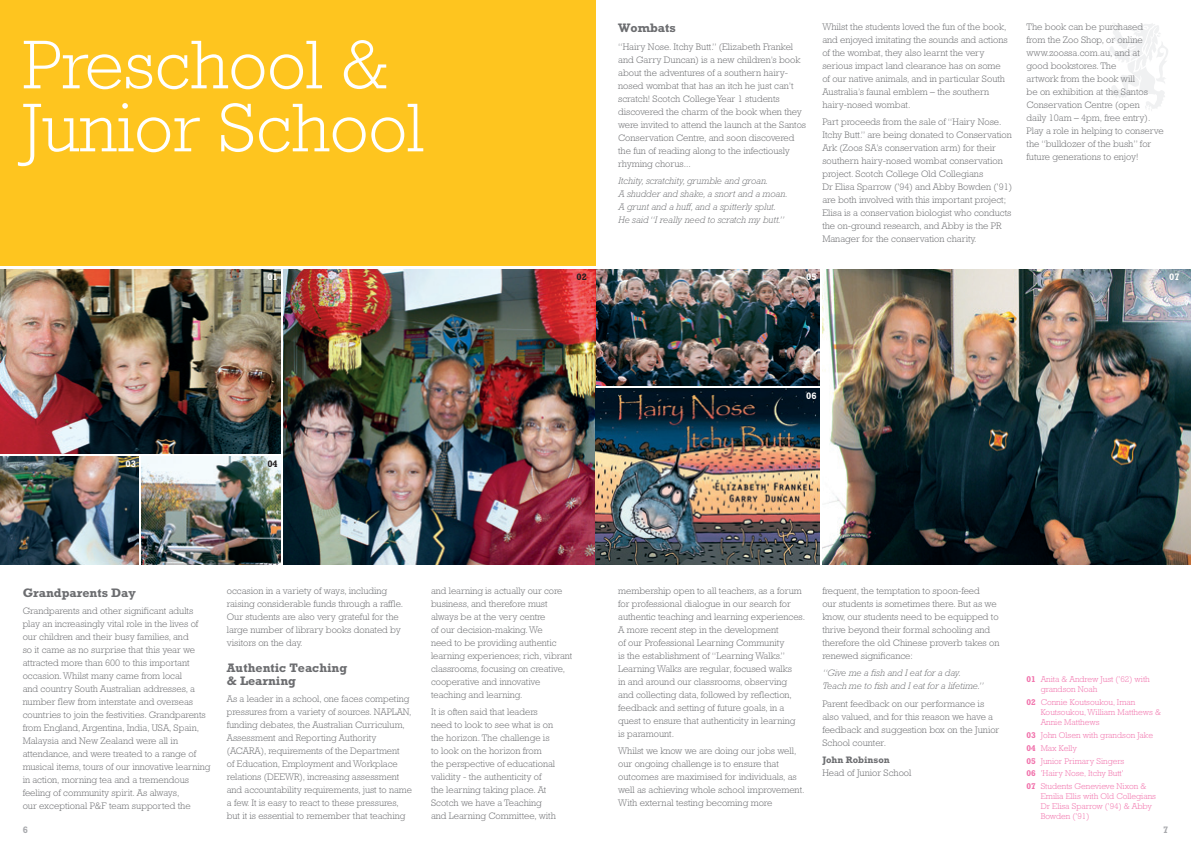
<style>
.page{position:relative;width:1191px;height:842px;background:#fff}
.page>*{position:absolute;margin:0;border:0;box-sizing:border-box;transform-origin:0 0}
.t1{font:300 70px/63px "Rockwell";color:#fff}
.t2{font:700 12.5px/13px "Rockwell";color:#6c6d70}
.t3{font:300 9.5px/13px "Rockwell";color:#6c6d70}
.t4{font:italic 300 9.5px/13px "Rockwell";color:#6c6d70}
.t5{font:700 9.5px "Rockwell";color:#6c6d70}
.t6{font:700 9.5px "Rockwell";color:#fff}
.t7{font:700 9.5px "Rockwell";color:#231f20}
.t8{font:700 9.5px "Rockwell";color:#a8a9ad}
.t9{font:300 8.5px/10px "Rockwell";color:#f171ab}
.s1{font-weight:700}
</style>
<div class="page">
<svg style="left:1108px;top:23px;width:60px;height:88px"></svg>
<div style="left:0;top:0;width:595px;height:266px;background:#fec51f"></div>
<img style="left:0;top:456px;width:139px;height:108px">
<img style="left:595px;top:269px;width:224px;height:117px">
<img style="left:822px;top:269px;width:369px;height:295px">
<img style="left:283px;top:269px;width:312px;height:295px">
<img style="left:595px;top:388px;width:224px;height:176px">
<img style="left:142px;top:456px;width:139px;height:108px">
<img style="left:0;top:269px;width:281px;height:185px">
<h1 class="t1" style="left:23px;top:33px;width:403px">Preschool &amp;<br>Junior School</h1>
<p class="t6" style="left:267px;top:271px;width:12px">01</p>
<p class="t7" style="left:576px;top:271px;width:12px">02</p>
<h2 class="t2" style="left:618px;top:21px;width:59px">Wombats</h2>
<p class="t3" style="left:618px;top:40px;width:189px">“Hairy Nose. Itchy Butt.” (Elizabeth Frankel and Garry Duncan) is a new children’s book about the adventures of a southern hairy&shy;nosed wombat that has an itch he just can’t scratch! Scotch College Year 1 students discovered the charm of the book when they were invited to attend the launch at the Santos Conservation Centre, and soon discovered the fun of reading along to the infectiously rhyming chorus...</p>
<p class="t4" style="left:618px;top:174px;width:171px">Itchity, scratchity, grumble and groan.<br>A shudder and shake, a snort and a moan.<br>A grunt and a huff, and a spitterly splut.<br>He said “I really need to scratch my butt.”</p>
<p class="t3" style="left:822px;top:20px;width:187px">Whilst the students loved the fun of the book, and enjoyed imitating the sounds and actions of the wombat, they also learnt the very serious impact land clearance has on some of our native animals, and in particular South Australia’s faunal emblem – the southern hairy-nosed wombat.</p>
<p class="t3" style="left:822px;top:115px;width:191px">Part proceeds from the sale of “Hairy Nose.<br>Itchy Butt.” are being donated to Conservation Ark (Zoos SA’s conservation arm) for their southern hairy-nosed wombat conservation project. Scotch College Old Collegians<br>Dr Elisa Sparrow ('94) and Abby Bowden ('91) are both involved with this important project; Elisa is a conservation biologist who conducts the on-ground research, and Abby is the PR Manager for the conservation charity.</p>
<p class="t6" style="left:806px;top:271px;width:12px">05</p>
<p class="t3" style="left:1026px;top:20px;width:139px">The book can be purchased from the Zoo Shop, or online www.zoossa.com.au, and at good bookstores. The<br>artwork from the book will<br>be on exhibition at the Santos<br>Conservation Centre (open<br>daily 10am – 4pm, free entry).<br>Play a role in helping to conserve the “bulldozer of the bush” for future generations to enjoy!</p>
<p class="t6" style="left:1169px;top:271px;width:12px">07</p>
<p class="t6" style="left:126px;top:458px;width:12px">03</p>
<p class="t7" style="left:267px;top:458px;width:12px">04</p>
<p class="t6" style="left:806px;top:390px;width:12px">06</p>
<h2 class="t2" style="left:23px;top:586px;width:115px">Grandparents Day</h2>
<p class="t3" style="left:23px;top:604px;width:189px">Grandparents and other significant adults play an increasingly vital role in the lives of our children and their busy families, and<br>so it came as no surprise that this year we attracted more than 600 to this important occasion. Whilst many came from local<br>and country South Australian addresses, a number flew from interstate and overseas countries to join the festivities. Grandparents from England, Argentina, India, USA, Spain, Malaysia and New Zealand were all in attendance, and were treated to a range of musical items, tours of our innovative learning in action, morning tea and a tremendous feeling of community spirit. As always,<br>our exceptional P&amp;F team supported the</p>
<p class="t3" style="left:227px;top:584px;width:178px">occasion in a variety of ways, including raising considerable funds through a raffle.<br>Our students are also very grateful for the large number of library books donated by visitors on the day.</p>
<h2 class="t2" style="left:227px;top:661px;width:122px">Authentic Teaching &amp; Learning</h2>
<p class="t3" style="left:227px;top:692px;width:187px">As a leader in a school, one faces competing pressures from a variety of sources. NAPLAN, funding debates, the Australian Curriculum, Assessment and Reporting Authority (ACARA), requirements of the Department<br>of Education, Employment and Workplace relations (DEEWR), increasing assessment and accountability requirements, just to name a few. It is easy to react to these pressures, but it is essential to remember that teaching</p>
<p class="t3" style="left:431px;top:584px;width:143px">and learning is actually our core business, and therefore must always be at the very centre<br>of our decision-making. We<br>need to be providing authentic learning experiences; rich, vibrant classrooms, focusing on creative, cooperative and innovative teaching and learning.</p>
<p class="t3" style="left:431px;top:706px;width:126px">It is often said that leaders need to look to see what is on the horizon. The challenge is to look on the horizon from the perspective of educational validity - the authenticity of the learning taking place. At<br>Scotch we have a Teaching and Learning Committee, with</p>
<p class="t3" style="left:618px;top:584px;width:188px">membership open to all teachers, as a forum for professional dialogue in our search for authentic teaching and learning experiences.<br>A more recent step in the development<br>of our Professional Learning Community<br>is the establishment of “Learning Walks.” Learning Walks are regular, focused walks<br>in and around our classrooms, observing and collecting data, followed by reflection, feedback and setting of future goals, in a quest to ensure that authenticity in learning<br>is paramount.</p>
<p class="t3" style="left:618px;top:745px;width:188px">Whilst we know we are doing our jobs well, our ongoing challenge is to ensure that outcomes are maximised for individuals, as well as achieving whole school improvement.<br>With external testing becoming more</p>
<p class="t3" style="left:822px;top:584px;width:179px">frequent, the temptation to spoon-feed<br>our students is sometimes there. But as we know, our students need to be equipped to thrive beyond their formal schooling and therefore the old Chinese proverb takes on renewed significance:</p>
<p class="t4" style="left:822px;top:667px;width:162px">“Give me a fish and I eat for a day.<br>Teach me to fish and I eat for a lifetime.”</p>
<p class="t3" style="left:822px;top:697px;width:179px">Parent feedback on our performance is also valued, and for this reason we have a feedback and suggestion box on the Junior School counter.</p>
<p class="t5" style="left:822px;top:754px;width:69px">John Robinson</p>
<p class="t3" style="left:822px;top:766px;width:91px">Head of Junior School</p>
<p class="t9" style="left:1040px;top:674px;width:111px;text-indent:-14px"><span class="s1">01</span> Anita &amp; Andrew Just ('62) with grandson Noah</p>
<p class="t9" style="left:1040px;top:697px;width:122px;text-indent:-14px"><span class="s1">02</span> Connie Koutsoukou, Iman<br>Koutsoukou, William Matthews &amp;<br>Annie Matthews</p>
<p class="t9" style="left:1026px;top:729px;width:128px;line-height:12.8px"><span class="s1">03</span> John Olsen with grandson Jake<br><span class="s1">04</span> Max Kelly<br><span class="s1">05</span> Junior Primary Singers<br><span class="s1">06</span> 'Hairy Nose, Itchy Butt'<br><span class="s1">07</span> Students Genevieve Nixon &amp;</p>
<p class="t9" style="left:1040px;top:791px;width:117px">Emilia Ellis with Old Collegians<br>Dr Elisa Sparrow ('94) &amp; Abby<br>Bowden ('91)</p>
<p class="t8" style="left:23px;top:825px;width:7px">6</p>
<p class="t8" style="left:1163px;top:825px;width:7px">7</p>
</div>
